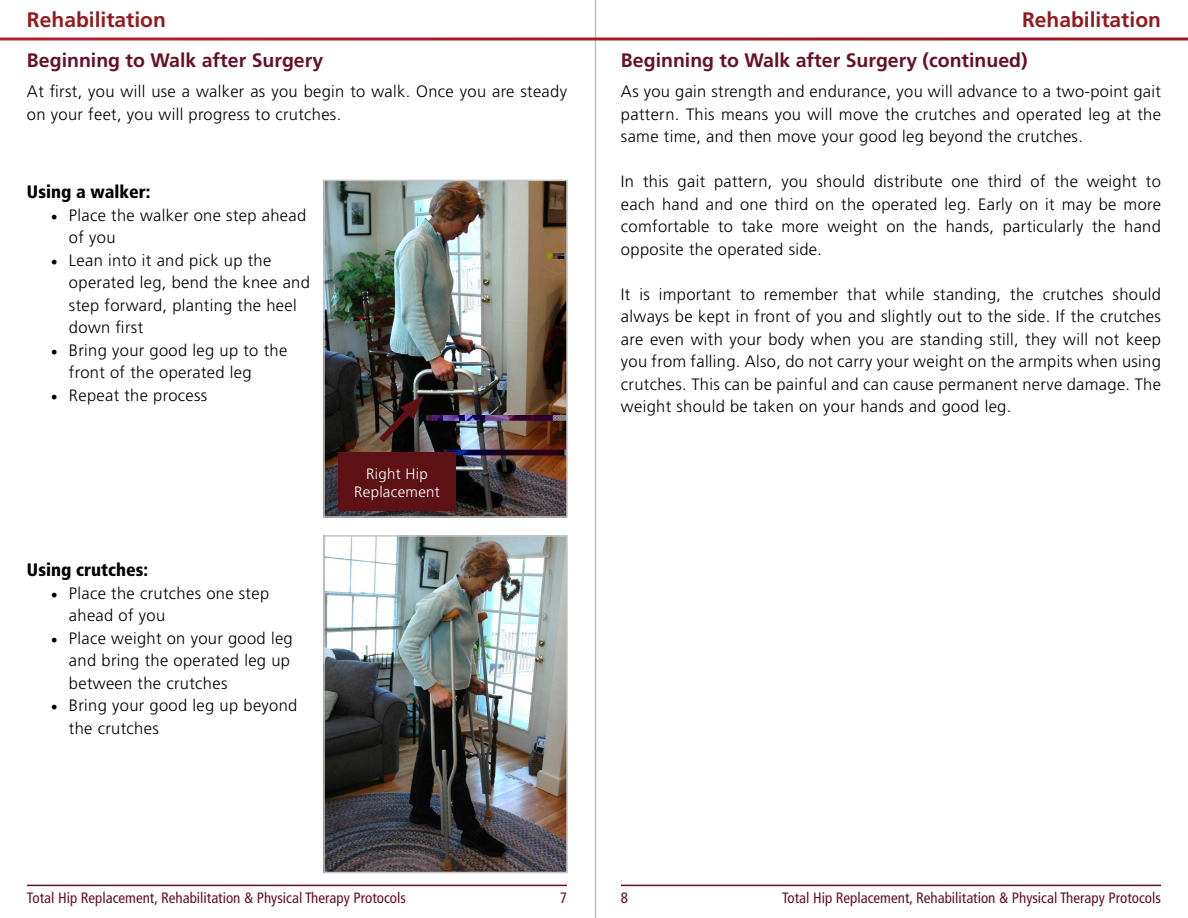
<style>
.page{position:relative;width:1188px;height:918px;background:#fff}
.page>*{position:absolute;margin:0;border:0;box-sizing:border-box;transform-origin:0 0}
.t1{font:700 21px "Frutiger LT Std";color:#921b20}
.t2{font:700 19.5px "Frutiger LT Std";color:#661124}
.t3{font:900 condensed 18px "Frutiger LT Std";color:#000}
.t4{font:300 16.5px/22.5px "Frutiger LT Std";letter-spacing:.02em;color:#000}
.t5{font:condensed 15px "Frutiger LT Std";color:#661124}
.t6{font:300 15px/18px "Frutiger LT Std";letter-spacing:.02em;color:#fff;text-align:center}
.s1{font-family:"Minion Pro";font-weight:400;font-size:18px}
</style>
<div class="page">
<hr style="left:595px;top:0;width:1px;height:918px;background:#c2c4c6">
<hr style="left:27px;top:885px;width:540px;height:1px;background:#661124">
<hr style="left:621px;top:885px;width:540px;height:1px;background:#661124">
<hr style="left:0;top:38px;width:1188px;height:2px;background:#fff">
<img style="left:326px;top:538px;width:239px;height:332px">
<div style="left:323px;top:535px;width:245px;height:338px;border:2px solid #c2c4c6"></div>
<img style="left:326px;top:183px;width:239px;height:332px">
<div style="left:323px;top:180px;width:245px;height:338px;border:2px solid #c2c4c6"></div>
<svg style="left:373px;top:395px;width:51px;height:54px;background:#3d2d27"></svg>
<div style="left:338px;top:452px;width:118px;height:59px;background:#5f1216"></div>
<p class="t1" style="left:27px;top:8px;width:140px">Rehabilitation</p>
<p class="t1" style="left:1022px;top:8px;width:140px">Rehabilitation</p>
<p class="t2" style="left:27px;top:49px;width:298px">Beginning to Walk after Surgery</p>
<p class="t4" style="left:27px;top:81px;width:542px">At first, you will use a walker as you begin to walk. Once you are steady on your feet, you will progress to crutches.</p>
<p class="t3" style="left:27px;top:181px;width:125px">Using a walker:</p>
<p class="t4" style="left:69px;top:204px;width:239px;text-indent:-18px"><span class="s1">•</span> Place the walker one step ahead of you</p>
<p class="t4" style="left:69px;top:249px;width:242px;text-indent:-18px"><span class="s1">•</span> Lean into it and pick up the operated leg, bend the knee and step forward, planting the heel down first</p>
<p class="t4" style="left:69px;top:339px;width:220px;text-indent:-18px"><span class="s1">•</span> Bring your good leg up to the front of the operated leg</p>
<p class="t4" style="left:51px;top:384px;width:158px"><span class="s1">•</span> Repeat the process</p>
<p class="t3" style="left:27px;top:559px;width:123px">Using crutches:</p>
<p class="t4" style="left:69px;top:582px;width:202px;text-indent:-18px"><span class="s1">•</span> Place the crutches one step ahead of you</p>
<p class="t4" style="left:69px;top:627px;width:225px;text-indent:-18px"><span class="s1">•</span> Place weight on your good leg and bring the operated leg up between the crutches</p>
<p class="t4" style="left:69px;top:694px;width:230px;text-indent:-18px"><span class="s1">•</span> Bring your good leg up beyond the crutches</p>
<p class="t6" style="left:354px;top:465px;width:87px">Right Hip<br>Replacement</p>
<p class="t2" style="left:621px;top:49px;width:408px">Beginning to Walk after Surgery (continued)</p>
<p class="t4" style="left:621px;top:81px;width:542px;text-align:justify">As you gain strength and endurance, you will advance to a two-point gait pattern. This means you will move the crutches and operated leg at the same time, and then move your good leg beyond the crutches.</p>
<p class="t4" style="left:621px;top:171px;width:541px;text-align:justify">In this gait pattern, you should distribute one third of the weight to each hand and one third on the operated leg. Early on it may be more comfortable to take more weight on the hands, particularly the hand opposite the operated side.</p>
<p class="t4" style="left:621px;top:283px;width:542px;text-align:justify">It is important to remember that while standing, the crutches should always be kept in front of you and slightly out to the side. If the crutches are even with your body when you are standing still, they will not keep you from falling. Also, do not carry your weight on the armpits when using crutches. This can be painful and can cause permanent nerve damage. The weight should be taken on your hands and good leg.</p>
<p class="t5" style="left:27px;top:889px;width:380px">Total Hip Replacement, Rehabilitation &amp; Physical Therapy Protocols</p>
<p class="t5" style="left:560px;top:889px;width:9px">7</p>
<p class="t5" style="left:621px;top:889px;width:9px">8</p>
<p class="t5" style="left:782px;top:889px;width:380px">Total Hip Replacement, Rehabilitation &amp; Physical Therapy Protocols</p>
</div>
